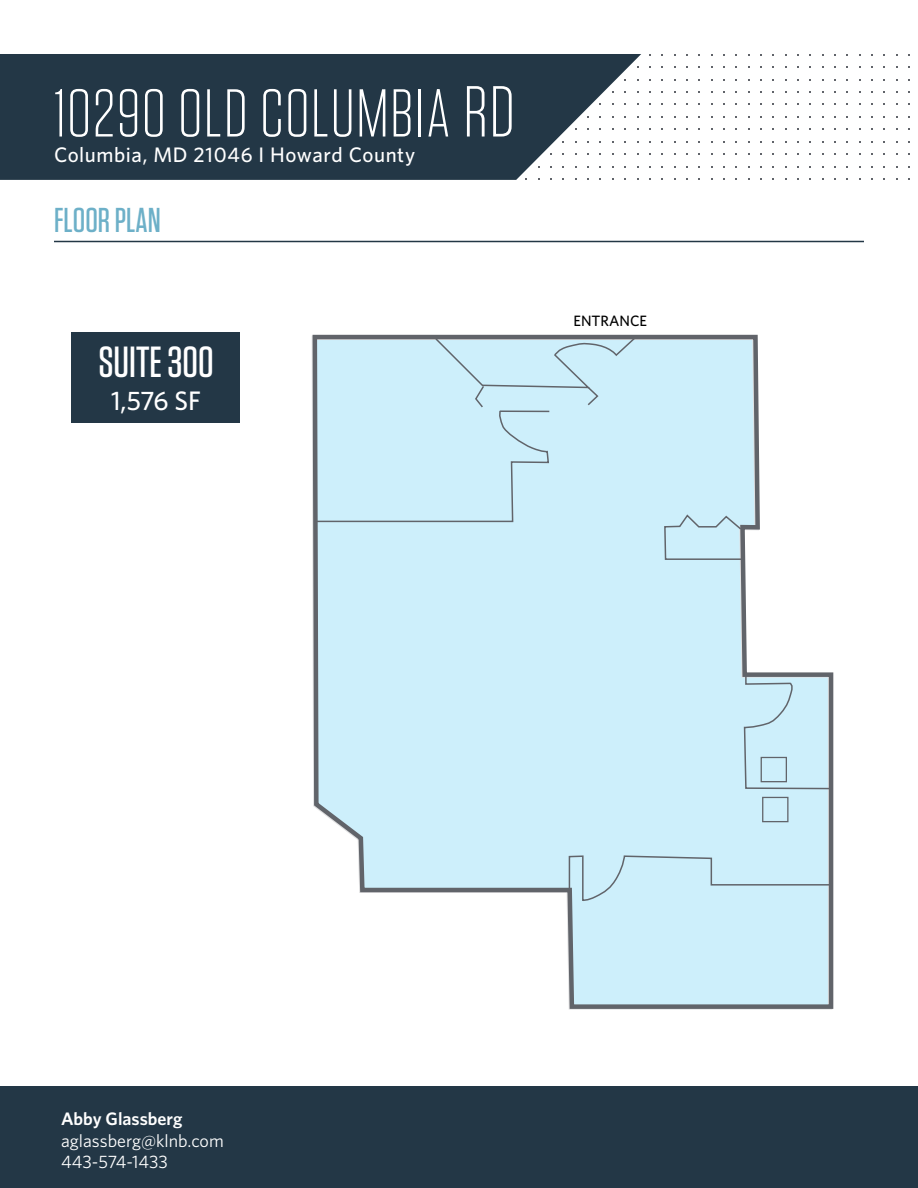
<style>
.page{position:relative;width:918px;height:1188px;background:#fff}
.page>*{position:absolute;margin:0;border:0;box-sizing:border-box;transform-origin:0 0}
.t1{font:300 67.5px "Tungsten";letter-spacing:.02em;color:#fff}
.t2{font:500 43.5px "Tungsten";color:#fff}
.t3{font:500 34.5px "Tungsten";color:#6db0c8}
.t4{font:500 26.85px "Whitney";color:#fff}
.t5{font:500 21px "Whitney";letter-spacing:.025em;color:#fff}
.t6{font:18px/21.6px "Whitney";color:#fff}
.t7{font:600 18px "Whitney";color:#fff}
.t8{font:500 15px "Whitney";color:#000}
.s1{font-size:72px}
</style>
<div class="page">
<div style="left:0;top:1086px;width:918px;height:102px;background:#233746"></div>
<svg style="left:0;top:54px;width:641px;height:126px;background:#354755"></svg>
<hr style="left:54px;top:241px;width:810px;height:1px;background:#233746">
<svg style="left:311px;top:334px;width:523px;height:676px"></svg>
<div style="left:71px;top:333px;width:169px;height:90px;background:#233746"></div>
<h1 class="t1" style="left:54px;top:79px;width:463px">10290 OLD COLUMBIA <span class="s1">RD</span></h1>
<p class="t5" style="left:54px;top:141px;width:363px">Columbia, MD 21046 I Howard County</p>
<h3 class="t3" style="left:54px;top:202px;width:108px">FLOOR PLAN</h3>
<h2 class="t2" style="left:99px;top:340px;width:117px">SUITE 300</h2>
<h3 class="t4" style="left:111px;top:382px;width:91px">1,576 SF</h3>
<p class="t8" style="left:573px;top:311px;width:75px">ENTRANCE</p>
<p class="t7" style="left:61px;top:1107px;width:123px">Abby Glassberg</p>
<p class="t6" style="left:61px;top:1129px;width:164px">aglassberg@klnb.com<br>443-574-1433</p>
</div>
